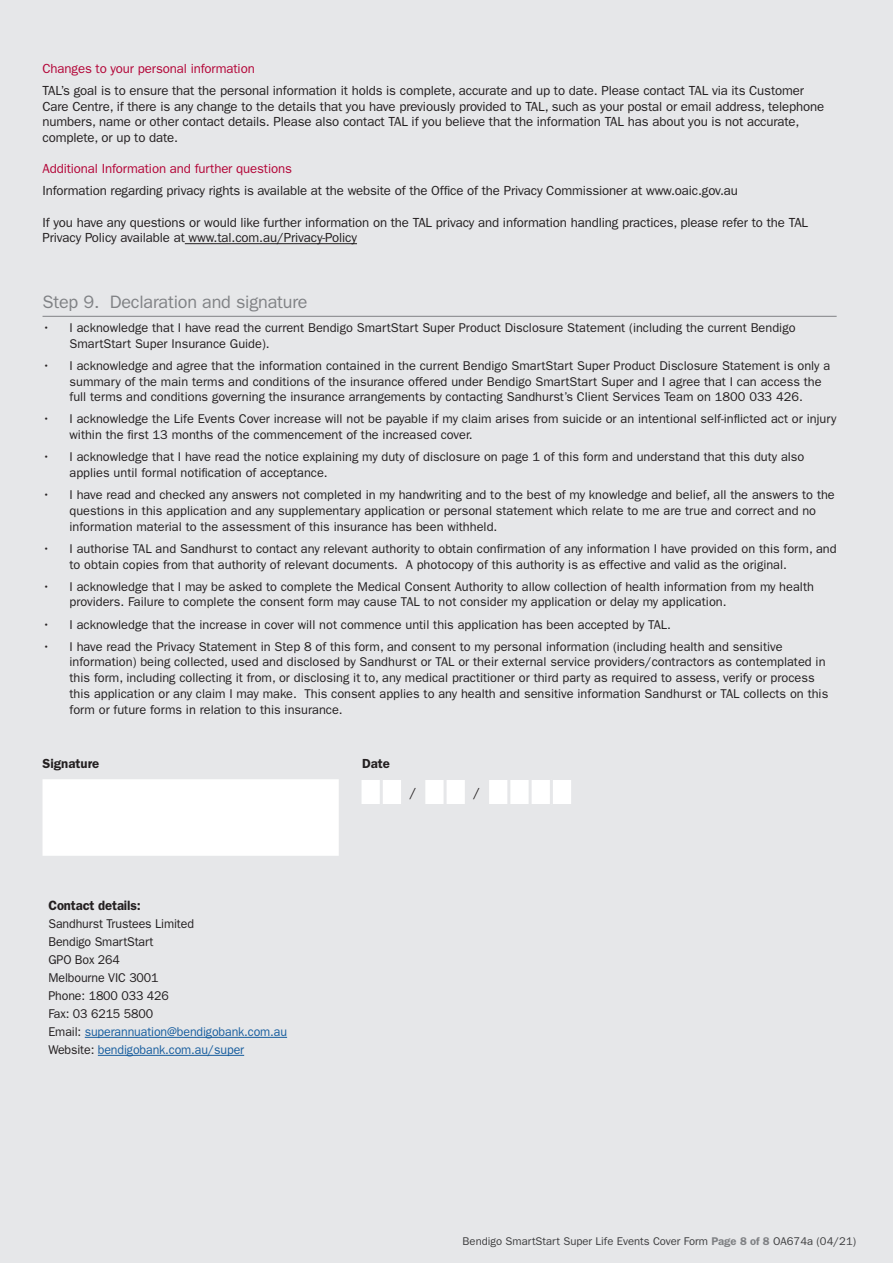
<style>
.page{position:relative;width:893px;height:1263px;background:#e6e7e9}
.page>*{position:absolute;margin:0;border:0;box-sizing:border-box;transform-origin:0 0}
._2headline{font:18px "ITC Franklin Gothic Std";letter-spacing:-.01em;color:#808285}
._2_headline{font:600 13.5px "ITC Franklin Gothic Std";letter-spacing:-.01em;color:#231f20}
._4_text{font:13.2px/15.8px "ITC Franklin Gothic Std";letter-spacing:-.01em;color:#231f20}
._4_text-2{font:13.2px "ITC Franklin Gothic Std";letter-spacing:-.01em;color:#b30437}
._8_FORM_BODY{font:600 13.2px "ITC Franklin Gothic Std";color:#231f20}
._8_FORM_BODY-2{font:13.2px "ITC Franklin Gothic Std";color:#231f20}
._2_headline-2{font:12.75px/15.8px "ITC Franklin Gothic Std";color:#231f20}
.t1{font:11.25px "ITC Franklin Gothic Std";color:#3e3e3f}
.s1{color:#175d9e}
.s2{font-weight:600;color:#808285}
</style>
<div class="page">
<hr style="left:185px;top:243px;width:172px;height:1px;background:#231f20">
<hr style="left:43px;top:316px;width:794px;height:1px;background:#808285">
<svg style="left:43px;top:779px;width:528px;height:77px"></svg>
<hr style="left:380px;top:780px;width:3px;height:24px;background:#e6e7e9">
<hr style="left:401px;top:780px;width:3px;height:24px;background:#e6e7e9">
<hr style="left:422px;top:780px;width:3px;height:24px;background:#e6e7e9">
<hr style="left:444px;top:780px;width:3px;height:24px;background:#e6e7e9">
<hr style="left:465px;top:780px;width:3px;height:24px;background:#e6e7e9">
<hr style="left:486px;top:780px;width:3px;height:24px;background:#e6e7e9">
<hr style="left:507px;top:780px;width:3px;height:24px;background:#e6e7e9">
<hr style="left:529px;top:780px;width:3px;height:24px;background:#e6e7e9">
<hr style="left:550px;top:780px;width:3px;height:24px;background:#e6e7e9">
<hr style="left:85px;top:1037px;width:202px;height:1px;background:#175d9e">
<hr style="left:98px;top:1055px;width:146px;height:1px;background:#175d9e">
<p class="_4_text-2" style="left:43px;top:61px;width:214px">Changes to your personal information</p>
<p class="_4_text" style="left:43px;top:83px;width:783px">TAL’s goal is to ensure that the personal information it holds is complete, accurate and up to date. Please contact TAL via its Customer Care Centre, if there is any change to the details that you have previously provided to TAL, such as your postal or email address, telephone numbers, name or other contact details. Please also contact TAL if you believe that the information TAL has about you is not accurate, complete, or up to date.</p>
<p class="_4_text-2" style="left:43px;top:161px;width:251px">Additional Information and further questions</p>
<p class="_4_text" style="left:43px;top:183px;width:697px">Information regarding privacy rights is available at the website of the Office of the Privacy Commissioner at www.oaic.gov.au</p>
<p class="_4_text" style="left:43px;top:214px;width:767px">If you have any questions or would like further information on the TAL privacy and information handling practices, please refer to the TAL<br>Privacy Policy available at www.tal.com.au/Privacy-Policy</p>
<p class="_2headline" style="left:43px;top:291px;width:267px">Step 9. Declaration and signature</p>
<p class="_2_headline-2" style="left:70px;top:320px;width:728px;text-indent:-27px">• I acknowledge that I have read the current Bendigo SmartStart Super Product Disclosure Statement (including the current Bendigo<br>SmartStart Super Insurance Guide).</p>
<p class="_2_headline-2" style="left:70px;top:358px;width:762px;text-indent:-27px">• I acknowledge and agree that the information contained in the current Bendigo SmartStart Super Product Disclosure Statement is only a summary of the main terms and conditions of the insurance offered under Bendigo SmartStart Super and I agree that I can access the full terms and conditions governing the insurance arrangements by contacting Sandhurst’s Client Services Team on 1800 033 426.</p>
<p class="_2_headline-2" style="left:70px;top:411px;width:768px;text-indent:-27px">• I acknowledge the Life Events Cover increase will not be payable if my claim arises from suicide or an intentional self-inflicted act or injury within the first 13 months of the commencement of the increased cover.</p>
<p class="_2_headline-2" style="left:70px;top:449px;width:736px;text-indent:-27px">• I acknowledge that I have read the notice explaining my duty of disclosure on page 1 of this form and understand that this duty also applies until formal notification of acceptance.</p>
<p class="_2_headline-2" style="left:70px;top:487px;width:767px;text-indent:-27px">• I have read and checked any answers not completed in my handwriting and to the best of my knowledge and belief, all the answers to the questions in this application and any supplementary application or personal statement which relate to me are true and correct and no information material to the assessment of this insurance has been withheld.</p>
<p class="_2_headline-2" style="left:70px;top:541px;width:769px;text-indent:-27px">• I authorise TAL and Sandhurst to contact any relevant authority to obtain confirmation of any information I have provided on this form, and to obtain copies from that authority of relevant documents. A photocopy of this authority is as effective and valid as the original.</p>
<p class="_2_headline-2" style="left:70px;top:579px;width:746px;text-indent:-27px">• I acknowledge that I may be asked to complete the Medical Consent Authority to allow collection of health information from my health providers. Failure to complete the consent form may cause TAL to not consider my application or delay my application.</p>
<p class="_2_headline-2" style="left:43px;top:616px;width:630px">• I acknowledge that the increase in cover will not commence until this application has been accepted by TAL.</p>
<p class="_2_headline-2" style="left:70px;top:639px;width:760px;text-indent:-27px">• I have read the Privacy Statement in Step 8 of this form, and consent to my personal information (including health and sensitive information) being collected, used and disclosed by Sandhurst or TAL or their external service providers/contractors as contemplated in this form, including collecting it from, or disclosing it to, any medical practitioner or third party as required to assess, verify or process this application or any claim I may make. This consent applies to any health and sensitive information Sandhurst or TAL collects on this form or future forms in relation to this insurance.</p>
<p class="_8_FORM_BODY" style="left:43px;top:756px;width:58px">Signature</p>
<p class="_8_FORM_BODY" style="left:362px;top:756px;width:29px">Date</p>
<p class="_8_FORM_BODY-2" style="left:410px;top:784px;width:8px">/</p>
<p class="_8_FORM_BODY-2" style="left:474px;top:784px;width:8px">/</p>
<p class="_2_headline" style="left:49px;top:897px;width:94px">Contact details:</p>
<p class="_2_headline-2" style="left:49px;top:916px;width:147px">Sandhurst Trustees Limited</p>
<p class="_2_headline-2" style="left:49px;top:933px;width:106px;line-height:18px">Bendigo SmartStart<br>GPO Box 264</p>
<p class="_2_headline-2" style="left:49px;top:969px;width:240px;line-height:18px">Melbourne VIC 3001<br>Phone: 1800 033 426<br>Fax: 03 6215 5800<br>Email: <span class="s1">superannuation@bendigobank.com.au<br></span>Website: <span class="s1">bendigobank.com.au/super</span></p>
<p class="t1" style="left:463px;top:1235px;width:395px">Bendigo SmartStart Super Life Events Cover Form <span class="s2">Page 8 of 8</span> OA674a (04/21)</p>
</div>
